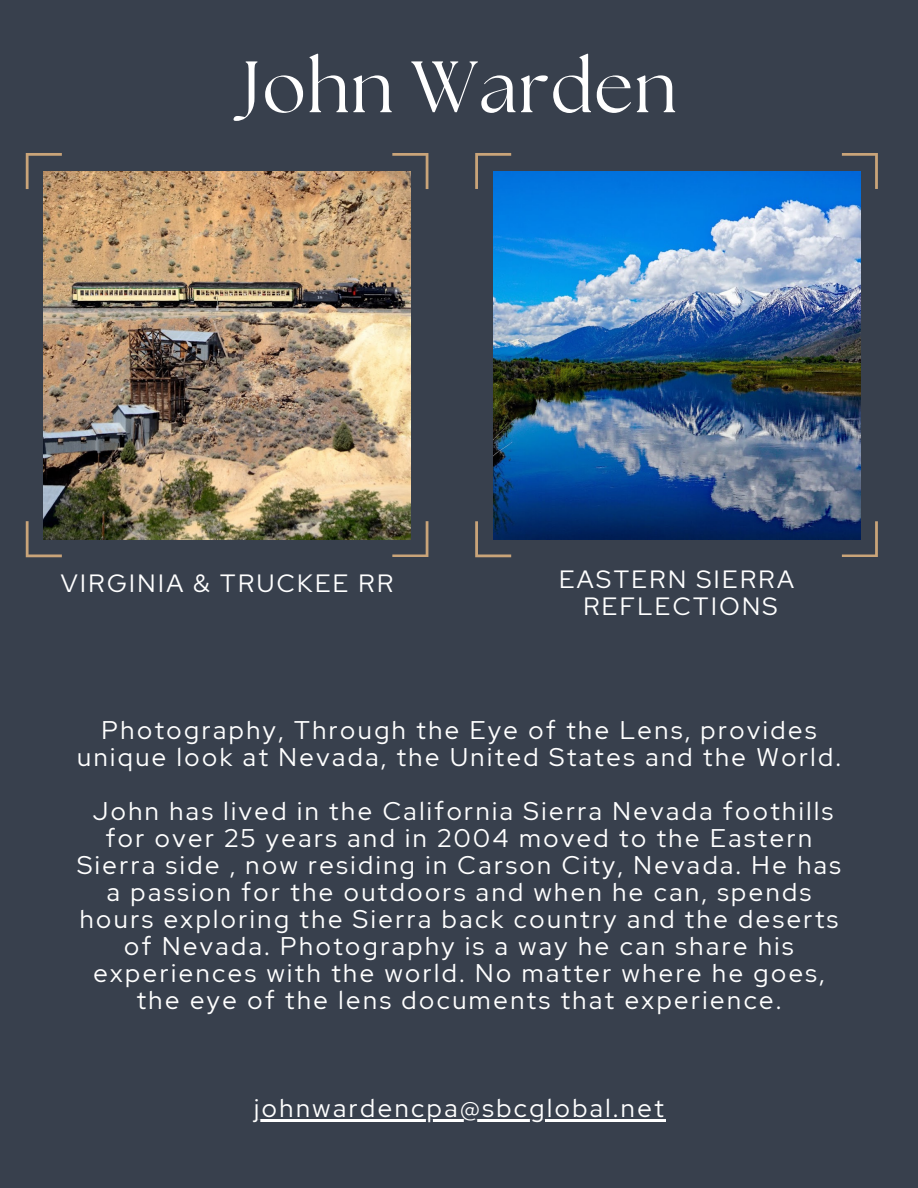
<style>
.page{position:relative;width:918px;height:1188px;background:#38404d}
.page>*{position:absolute;margin:0;border:0;box-sizing:border-box;transform-origin:0 0}
.t1{font:72.6px "The Seasons";letter-spacing:.02em;color:#fff}
.t2{font:25.5px/27px "Red Hat Display";letter-spacing:.1em;color:#fff;text-align:center}
.t3{font:24.9px "Red Hat Display";letter-spacing:.1em;color:#fff}
</style>
<div class="page">
<svg style="left:475px;top:153px;width:36px;height:36px"></svg>
<svg style="left:842px;top:521px;width:35px;height:36px"></svg>
<svg style="left:475px;top:521px;width:36px;height:36px"></svg>
<svg style="left:842px;top:153px;width:35px;height:36px"></svg>
<svg style="left:26px;top:153px;width:36px;height:36px"></svg>
<svg style="left:392px;top:521px;width:36px;height:36px"></svg>
<svg style="left:26px;top:521px;width:36px;height:36px"></svg>
<svg style="left:392px;top:153px;width:36px;height:36px"></svg>
<img style="left:44px;top:171px;width:367px;height:368px">
<img style="left:493px;top:171px;width:367px;height:368px">
<hr style="left:254px;top:1120px;width:412px;height:2px;background:#fff">
<p class="t1" style="left:241px;top:54px;width:437px">John Warden</p>
<p class="t3" style="left:61px;top:567px;width:334px">VIRGINIA &amp; TRUCKEE RR</p>
<p class="t3" style="left:559px;top:562px;width:237px">EASTERN SIERRA</p>
<p class="t3" style="left:583px;top:590px;width:196px">REFLECTIONS</p>
<p class="t2" style="left:77px;top:717px;width:765px">Photography, Through the Eye of the Lens, provides unique look at Nevada, the United States and the World.</p>
<p class="t2" style="left:77px;top:798px;width:765px">John has lived in the California Sierra Nevada foothills for over 25 years and in 2004 moved to the Eastern Sierra side , now residing in Carson City, Nevada. He has a passion for the outdoors and when he can, spends hours exploring the Sierra back country and the deserts of Nevada. Photography is a way he can share his experiences with the world. No matter where he goes, the eye of the lens documents that experience.</p>
<p class="t2" style="left:254px;top:1095px;width:411px">johnwardencpa@sbcglobal.net</p>
</div>
